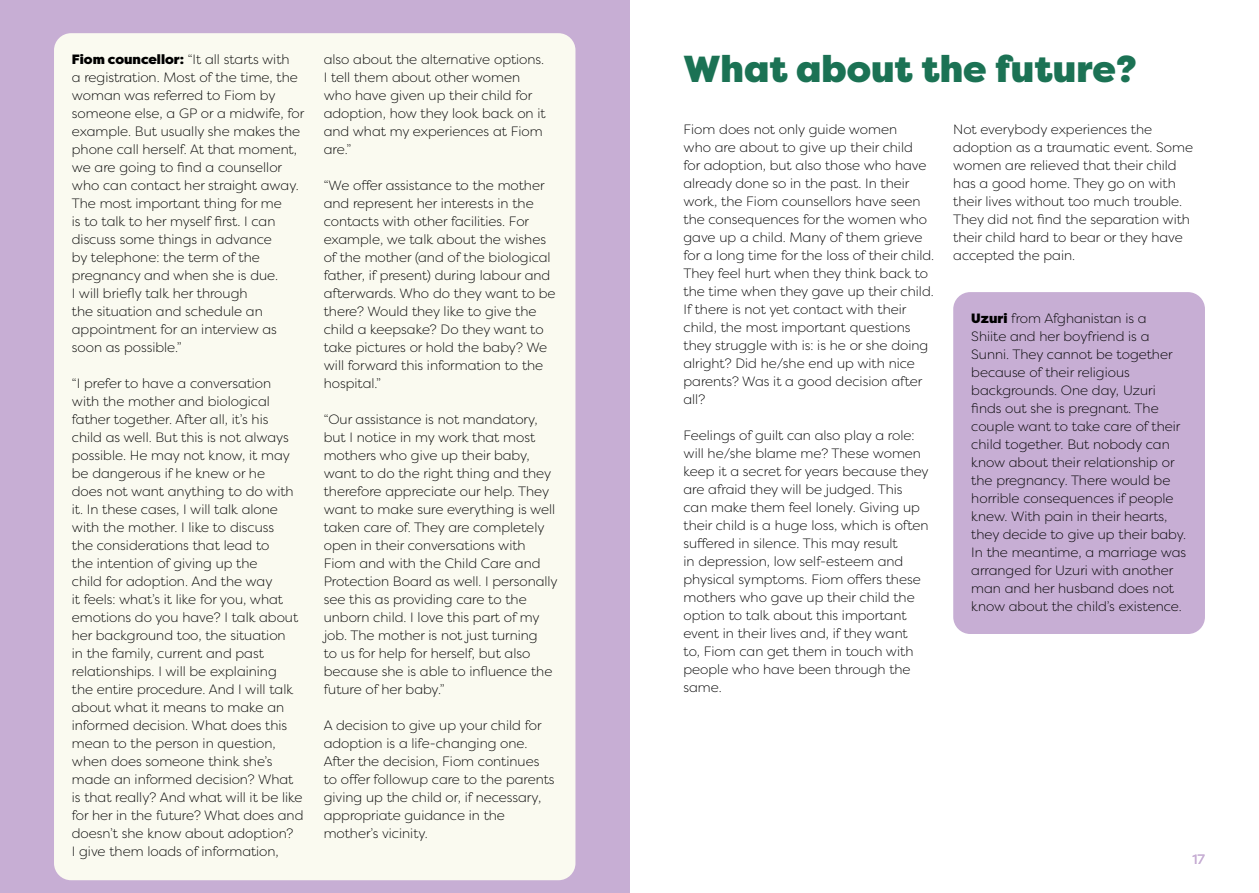
<style>
.page{position:relative;width:1259px;height:893px;background:#fff}
.page>*{position:absolute;margin:0;border:0;box-sizing:border-box;transform-origin:0 0}
.t1{font:900 37.5px "Filson Pro";color:#1b7254}
.t2{font:900 16.5px "Filson Pro";color:#000}
.t3{font:300 13.5px/18px "Filson Pro";color:#000}
.t4{font:13.5px/18px "Filson Pro";color:#000}
.t5{font:13.5px "Filson Pro";color:#c7aed4}
.s1{font-weight:900}
</style>
<div class="page">
<div style="left:0;top:0;width:629px;height:893px;background:#c7aed4"></div>
<div style="left:953px;top:292px;width:252px;height:342px;background:#c7aed4;border-radius:17px"></div>
<div style="left:54px;top:33px;width:521px;height:847px;background:#fafaf0;border-radius:17px"></div>
<p class="t2" style="left:54px;top:50px;width:327px">Enkele citaten van Fiom hulpverleners:</p>
<p class="t3" style="left:72px;top:50px;width:234px"><span class="s1">Fiom councellor:</span> “It all starts with<br>a registration. Most of the time, the woman was referred to Fiom by someone else, a GP or a midwife, for example. But usually she makes the phone call herself. At that moment, we are going to find a counsellor who can contact her straight away.<br>The most important thing for me<br>is to talk to her myself first. I can discuss some things in advance<br>by telephone: the term of the pregnancy and when she is due.<br>I will briefly talk her through<br>the situation and schedule an appointment for an interview as soon as possible.”</p>
<p class="t3" style="left:72px;top:374px;width:233px">“I prefer to have a conversation<br>with the mother and biological father together. After all, it’s his<br>child as well. But this is not always possible. He may not know, it may be dangerous if he knew or he<br>does not want anything to do with it. In these cases, I will talk alone with the mother. I like to discuss<br>the considerations that lead to<br>the intention of giving up the<br>child for adoption. And the way<br>it feels: what’s it like for you, what emotions do you have? I talk about her background too, the situation<br>in the family, current and past relationships. I will be explaining<br>the entire procedure. And I will talk about what it means to make an informed decision. What does this mean to the person in question, when does someone think she’s made an informed decision? What is that really? And what will it be like for her in the future? What does and doesn’t she know about adoption?<br>I give them loads of information,</p>
<p class="t3" style="left:324px;top:50px;width:223px">also about the alternative options.<br>I tell them about other women who have given up their child for adoption, how they look back on it and what my experiences at Fiom are.”</p>
<p class="t3" style="left:324px;top:176px;width:233px">“We offer assistance to the mother and represent her interests in the contacts with other facilities. For example, we talk about the wishes of the mother (and of the biological father, if present) during labour and afterwards. Who do they want to be there? Would they like to give the child a keepsake? Do they want to take pictures or hold the baby? We will forward this information to the hospital.”</p>
<p class="t3" style="left:324px;top:410px;width:235px">“Our assistance is not mandatory, but I notice in my work that most mothers who give up their baby, want to do the right thing and they therefore appreciate our help. They want to make sure everything is well taken care of. They are completely open in their conversations with<br>Fiom and with the Child Care and<br>Protection Board as well. I personally see this as providing care to the unborn child. I love this part of my job. The mother is not just turning<br>to us for help for herself, but also because she is able to influence the future of her baby.”</p>
<p class="t3" style="left:324px;top:716px;width:232px">A decision to give up your child for adoption is a life-changing one.<br>After the decision, Fiom continues to offer followup care to the parents giving up the child or, if necessary, appropriate guidance in the mother’s vicinity.</p>
<p class="t4" style="left:342px;top:106px;width:213px">bearum eles et ut doluptatem fugitas ut aliquae quatisitiis quis</p>
<p class="t4" style="left:342px;top:178px;width:206px">tet id et pero inus utempel enditium corio ea sitasitiscia incipsam, volores et ant porro que nosseque dolum quae necumque proribus doloribus moluptisquo ommos eum voloratis dellor alique volut pere etur moluptatibus uta non repudigendam faccum non ea consequis ilitatis</p>
<h1 class="t1" style="left:683px;top:46px;width:454px">What about the future?</h1>
<p class="t3" style="left:683px;top:120px;width:252px">Fiom does not only guide women<br>who are about to give up their child<br>for adoption, but also those who have already done so in the past. In their work, the Fiom counsellors have seen the consequences for the women who gave up a child. Many of them grieve for a long time for the loss of their child.<br>They feel hurt when they think back to the time when they gave up their child.<br>If there is not yet contact with their child, the most important questions they struggle with is: is he or she doing alright? Did he/she end up with nice parents? Was it a good decision after all?</p>
<p class="t3" style="left:683px;top:426px;width:247px">Feelings of guilt can also play a role: will he/she blame me? These women keep it a secret for years because they are afraid they will be judged. This can make them feel lonely. Giving up their child is a huge loss, which is often suffered in silence. This may result<br>in depression, low self-esteem and physical symptoms. Fiom offers these mothers who gave up their child the option to talk about this important event in their lives and, if they want<br>to, Fiom can get them in touch with people who have been through the same.</p>
<p class="t3" style="left:953px;top:120px;width:241px">Not everybody experiences the adoption as a traumatic event. Some women are relieved that their child has a good home. They go on with their lives without too much trouble.<br>They did not find the separation with their child hard to bear or they have accepted the pain.</p>
<p class="t3" style="left:971px;top:309px;width:216px"><span class="s1">Uzuri</span> from Afghanistan is a<br>Shiite and her boyfriend is a<br>Sunni. They cannot be together because of their religious backgrounds. One day, Uzuri finds out she is pregnant. The couple want to take care of their child together. But nobody can know about their relationship or the pregnancy. There would be horrible consequences if people knew. With pain in their hearts, they decide to give up their baby.<br>In the meantime, a marriage was arranged for Uzuri with another man and her husband does not know about the child’s existence.</p>
<p class="t5" style="left:1192px;top:850px;width:14px">17</p>
</div>
